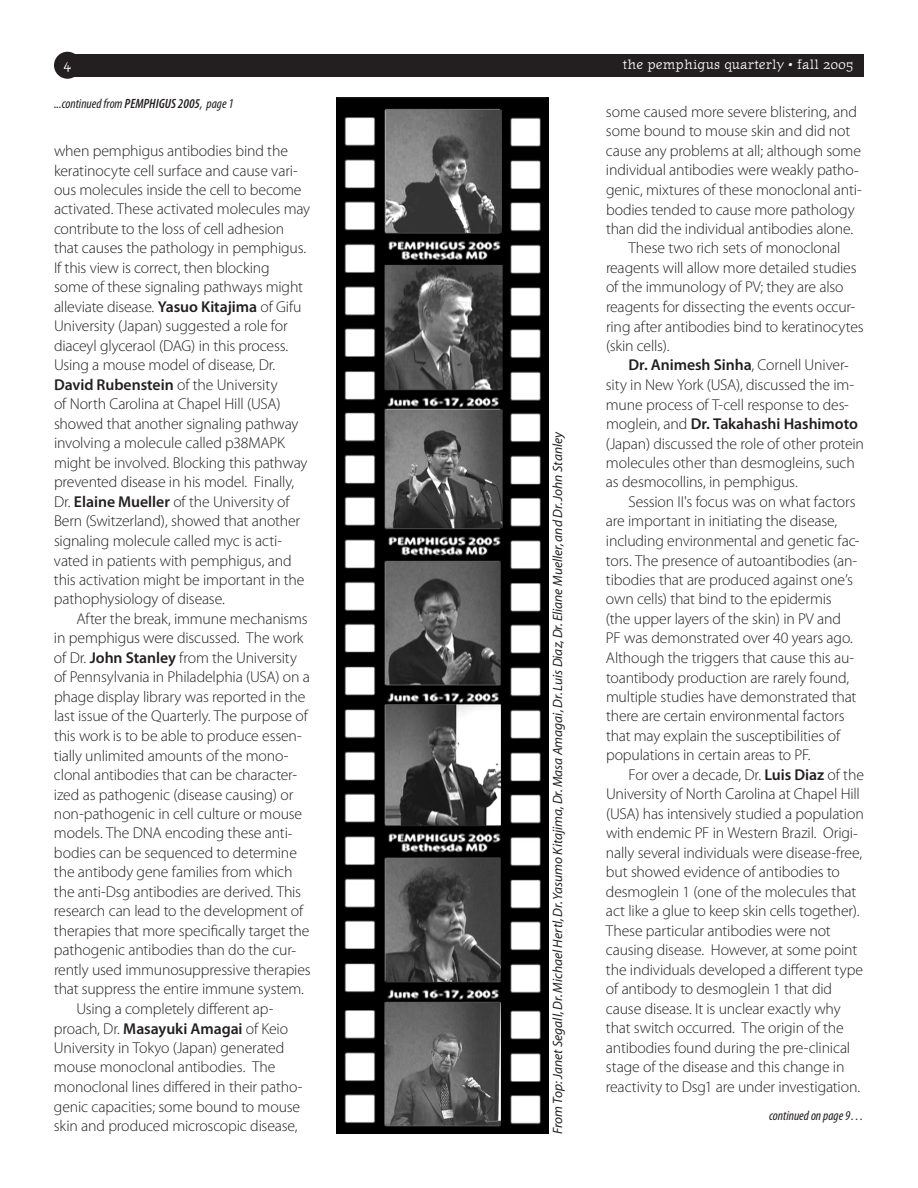
<style>
.page{position:relative;width:918px;height:1188px;background:#fff}
.page>*{position:absolute;margin:0;border:0;box-sizing:border-box;transform-origin:0 0}
.t1{font:300 15.75px/19.5px "Myriad Pro";letter-spacing:-.01em;color:#231f20}
.t2{font:600 15.75px "Myriad Pro";letter-spacing:-.005em;color:#231f20}
.t3{font:italic 13.5px "Myriad";color:#231f20}
.t4{font:italic condensed 13.5px "Myriad Pro";color:#231f20}
.t5{font:13.5px "Journal Text";color:#fff}
.s1{font-weight:600}
.s2{font-weight:300}
</style>
<div class="page">
<div style="left:54px;top:52px;width:27px;height:27px;background:#231f20;border-radius:50%"></div>
<div style="left:62px;top:54px;width:802px;height:23px;background:#231f20"></div>
<img style="left:336px;top:98px;width:213px;height:1036px">
<p class="t5" style="left:64px;top:57px;width:9px">4</p>
<p class="t5" style="left:623px;top:57px;width:232px">the pemphigus quarterly • fall 2005</p>
<p class="t4" style="left:54px;top:96px;width:181px">...continued from <span class="s1">PEMPHIGUS 2005</span>, page 1</p>
<p class="t1" style="left:54px;top:141px;width:258px">when pemphigus antibodies bind the keratinocyte cell surface and cause vari&shy;ous molecules inside the cell to become activated. These activated molecules may contribute to the loss of cell adhesion that causes the pathology in pemphigus.<br>If this view is correct, then blocking<br>some of these signaling pathways might alleviate disease. <span class="s1">Yasuo Kitajima</span> of Gifu University (Japan) suggested a role for diaceyl glyceraol (DAG) in this process.<br>Using a mouse model of disease, Dr.<br><span class="s1">David Rubenstein</span> of the University<br>of North Carolina at Chapel Hill (USA) showed that another signaling pathway involving a molecule called p38MAPK might be involved. Blocking this pathway prevented disease in his model. Finally, Dr. <span class="s1">Elaine Mueller</span> of the University of Bern (Switzerland), showed that another signaling molecule called myc is acti&shy;vated in patients with pemphigus, and this activation might be important in the pathophysiology of disease.</p>
<p class="t1" style="left:76px;top:609px;width:233px">After the break, immune mechanisms</p>
<p class="t1" style="left:54px;top:629px;width:251px">in pemphigus were discussed. The work</p>
<p class="t1" style="left:54px;top:648px;width:245px">of Dr. <span class="s1">John Stanley</span> from the University</p>
<p class="t1" style="left:54px;top:668px;width:258px">of Pennsylvania in Philadelphia (USA) on a</p>
<p class="t1" style="left:54px;top:687px;width:253px">phage display library was reported in the</p>
<p class="t1" style="left:54px;top:707px;width:255px">last issue of the Quarterly. The purpose of</p>
<p class="t1" style="left:54px;top:726px;width:249px">this work is to be able to produce essen-</p>
<p class="t1" style="left:54px;top:746px;width:236px">tially unlimited amounts of the mono-</p>
<p class="t1" style="left:54px;top:765px;width:245px">clonal antibodies that can be character-</p>
<p class="t1" style="left:54px;top:785px;width:241px">ized as pathogenic (disease causing) or</p>
<p class="t1" style="left:54px;top:804px;width:250px">non-pathogenic in cell culture or mouse</p>
<p class="t1" style="left:54px;top:824px;width:240px">models. The DNA encoding these anti-</p>
<p class="t1" style="left:54px;top:843px;width:244px">bodies can be sequenced to determine</p>
<p class="t1" style="left:54px;top:863px;width:240px">the antibody gene families from which</p>
<p class="t1" style="left:54px;top:882px;width:249px">the anti-Dsg antibodies are derived. This</p>
<p class="t1" style="left:54px;top:902px;width:251px">research can lead to the development of</p>
<p class="t1" style="left:54px;top:921px;width:257px">therapies that more specifically target the</p>
<p class="t1" style="left:54px;top:941px;width:244px">pathogenic antibodies than do the cur-</p>
<p class="t1" style="left:54px;top:960px;width:258px">rently used immunosuppressive therapies</p>
<p class="t1" style="left:54px;top:980px;width:252px">that suppress the entire immune system.</p>
<p class="t1" style="left:76px;top:999px;width:199px">Using a completely different ap-</p>
<p class="t1" style="left:54px;top:1019px;width:236px">proach, Dr. <span class="s1">Masayuki Amagai</span> of Keio</p>
<p class="t1" style="left:54px;top:1038px;width:232px">University in Tokyo (Japan) generated</p>
<p class="t1" style="left:54px;top:1058px;width:223px">mouse monoclonal antibodies. The</p>
<p class="t1" style="left:54px;top:1077px;width:250px">monoclonal lines differed in their patho-</p>
<p class="t1" style="left:54px;top:1097px;width:248px">genic capacities; some bound to mouse</p>
<p class="t1" style="left:54px;top:1116px;width:245px">skin and produced microscopic disease,</p>
<p class="t3" style="left:551px;top:1134px;width:704px;rotate:-90deg">From Top: Janet Segall, Dr. Michael Hertl, Dr. Yasumo Kitajima, Dr. Masa Amagai, Dr. Luis Diaz, Dr. Eliane Mueller, and Dr. John Stanley</p>
<p class="t1" style="left:606px;top:102px;width:253px">some caused more severe blistering, and</p>
<p class="t1" style="left:606px;top:122px;width:246px">some bound to mouse skin and did not</p>
<p class="t1" style="left:606px;top:141px;width:257px">cause any problems at all; although some</p>
<p class="t1" style="left:606px;top:161px;width:254px">individual antibodies were weakly patho-</p>
<p class="t1" style="left:606px;top:180px;width:257px">genic, mixtures of these monoclonal anti-</p>
<p class="t1" style="left:606px;top:200px;width:250px">bodies tended to cause more pathology</p>
<p class="t1" style="left:606px;top:219px;width:249px">than did the individual antibodies alone.</p>
<p class="t1" style="left:629px;top:239px;width:213px">These two rich sets of monoclonal</p>
<p class="t1" style="left:606px;top:258px;width:252px">reagents will allow more detailed studies</p>
<p class="t1" style="left:606px;top:278px;width:239px">of the immunology of PV; they are also</p>
<p class="t1" style="left:606px;top:297px;width:251px">reagents for dissecting the events occur-</p>
<p class="t1" style="left:606px;top:317px;width:259px">ring after antibodies bind to keratinocytes</p>
<p class="t1" style="left:606px;top:336px;width:65px">(skin cells).</p>
<p class="t2" style="left:628px;top:356px;width:222px">Dr. Animesh Sinha<span class="s2">, Cornell Univer-</span></p>
<p class="t1" style="left:606px;top:375px;width:250px">sity in New York (USA), discussed the im-</p>
<p class="t1" style="left:606px;top:395px;width:245px">mune process of T-cell response to des-</p>
<p class="t2" style="left:606px;top:415px;width:253px"><span class="s2">moglein, and</span> Dr. Takahashi Hashimoto</p>
<p class="t1" style="left:606px;top:434px;width:259px">(Japan) discussed the role of other protein</p>
<p class="t1" style="left:606px;top:453px;width:250px">molecules other than desmogleins, such</p>
<p class="t1" style="left:606px;top:473px;width:193px">as desmocollins, in pemphigus.</p>
<p class="t1" style="left:628px;top:492px;width:229px">Session II's focus was on what factors</p>
<p class="t1" style="left:606px;top:512px;width:233px">are important in initiating the disease,</p>
<p class="t1" style="left:606px;top:531px;width:255px">including environmental and genetic fac-</p>
<p class="t1" style="left:606px;top:551px;width:253px">tors. The presence of autoantibodies (an-</p>
<p class="t1" style="left:606px;top:570px;width:249px">tibodies that are produced against one’s</p>
<p class="t1" style="left:606px;top:590px;width:227px">own cells) that bind to the epidermis</p>
<p class="t1" style="left:606px;top:609px;width:237px">(the upper layers of the skin) in PV and</p>
<p class="t1" style="left:606px;top:629px;width:249px">PF was demonstrated over 40 years ago.</p>
<p class="t1" style="left:606px;top:648px;width:250px">Although the triggers that cause this au-</p>
<p class="t1" style="left:606px;top:668px;width:245px">toantibody production are rarely found,</p>
<p class="t1" style="left:606px;top:687px;width:252px">multiple studies have demonstrated that</p>
<p class="t1" style="left:606px;top:707px;width:240px">there are certain environmental factors</p>
<p class="t1" style="left:606px;top:726px;width:236px">that may explain the susceptibilities of</p>
<p class="t1" style="left:606px;top:746px;width:206px">populations in certain areas to PF.</p>
<p class="t1" style="left:629px;top:765px;width:237px">For over a decade, Dr. <span class="s1">Luis Diaz</span> of the</p>
<p class="t1" style="left:606px;top:785px;width:255px">University of North Carolina at Chapel Hill</p>
<p class="t1" style="left:606px;top:804px;width:259px">(USA) has intensively studied a population</p>
<p class="t1" style="left:606px;top:824px;width:253px">with endemic PF in Western Brazil. Origi-</p>
<p class="t1" style="left:606px;top:843px;width:258px">nally several individuals were disease-free,</p>
<p class="t1" style="left:606px;top:863px;width:235px">but showed evidence of antibodies to</p>
<p class="t1" style="left:606px;top:882px;width:252px">desmoglein 1 (one of the molecules that</p>
<p class="t1" style="left:606px;top:902px;width:255px">act like a glue to keep skin cells together).</p>
<p class="t1" style="left:606px;top:921px;width:226px">These particular antibodies were not</p>
<p class="t1" style="left:606px;top:941px;width:253px">causing disease. However, at some point</p>
<p class="t1" style="left:606px;top:960px;width:259px">the individuals developed a different type</p>
<p class="t1" style="left:606px;top:980px;width:228px">of antibody to desmoglein 1 that did</p>
<p class="t1" style="left:606px;top:999px;width:236px">cause disease. It is unclear exactly why</p>
<p class="t1" style="left:606px;top:1019px;width:239px">that switch occurred. The origin of the</p>
<p class="t1" style="left:606px;top:1038px;width:246px">antibodies found during the pre-clinical</p>
<p class="t1" style="left:606px;top:1058px;width:240px">stage of the disease and this change in</p>
<p class="t1" style="left:606px;top:1077px;width:256px">reactivity to Dsg1 are under investigation.</p>
<p class="t4" style="left:769px;top:1108px;width:96px">continued on page 9…</p>
</div>
